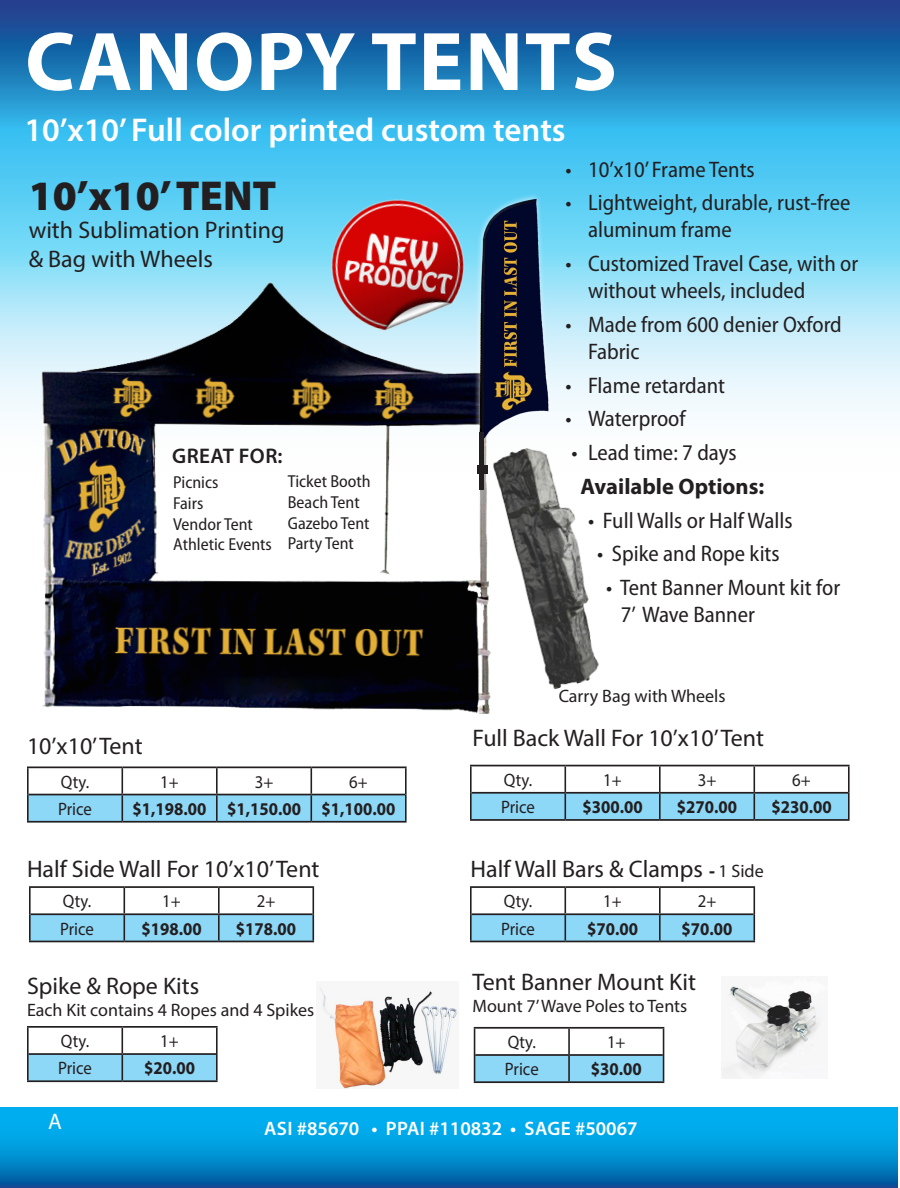
<style>
.page{position:relative;width:900px;height:1188px;background:#fff}
.page>*{position:absolute;margin:0;border:0;box-sizing:border-box;transform-origin:0 0}
.t1{font:700 84px "Myriad Pro";letter-spacing:.02em;color:#fff}
.t2{font:900 42px "Myriad Pro";color:#231f20}
.t3{font:600 33px "Myriad Pro";color:#fff}
.t4{font:24px "Myriad Pro";color:#231f20}
.t5{font:semi-condensed 22.5px/27px "Myriad Pro";color:#231f20}
.t6{font:700 22.5px "Myriad Pro";color:#231f20}
.t7{font:22.5px "Myriad Pro";color:#fff}
.t8{font:600 21.15px "Myriad Pro";letter-spacing:.02em;color:#231f20}
.t9{font:600 19.5px "Myriad Pro";color:#fff}
.t10{font:700 18px "Myriad Pro";color:#231f20;scale:.93 1}
.t11{font:18px "Myriad Pro";color:#231f20;scale:.93 1}
.t12{font:18px "Myriad Pro";color:#231f20}
.t13{font:semi-condensed 17.4px "Myriad Pro";color:#231f20}
.s1{font-weight:900;font-size:18px}
.s2{font-size:18px}
</style>
<div class="page">
<svg style="left:0;top:0;width:900px;height:412px;background:#57aedb"></svg>
<img style="left:27px;top:269px;width:464px;height:445px">
<img style="left:472px;top:193px;width:82px;height:278px">
<svg style="left:0;top:1107px;width:898px;height:81px;background:#0091d3"></svg>
<img style="left:315px;top:184px;width:167px;height:165px">
<img style="left:476px;top:423px;width:123px;height:270px">
<img style="left:319px;top:986px;width:140px;height:103px">
<img style="left:721px;top:986px;width:100px;height:92px">
<hr style="left:27px;top:767px;width:95px;height:1px;background:#231f20">
<hr style="left:122px;top:767px;width:95px;height:1px;background:#231f20">
<hr style="left:217px;top:767px;width:94px;height:1px;background:#231f20">
<hr style="left:311px;top:767px;width:96px;height:1px;background:#231f20">
<hr style="left:27px;top:821px;width:95px;height:2px;background:#231f20">
<hr style="left:122px;top:821px;width:95px;height:2px;background:#231f20">
<hr style="left:217px;top:821px;width:94px;height:2px;background:#231f20">
<hr style="left:311px;top:821px;width:96px;height:2px;background:#231f20">
<hr style="left:27px;top:768px;width:2px;height:27px;background:#231f20">
<hr style="left:405px;top:768px;width:2px;height:27px;background:#231f20">
<hr style="left:27px;top:795px;width:2px;height:26px;background:#231f20">
<svg style="left:28px;top:768px;width:378px;height:54px"></svg>
<hr style="left:216px;top:795px;width:2px;height:26px;background:#231f20">
<hr style="left:310px;top:795px;width:2px;height:26px;background:#231f20">
<hr style="left:405px;top:795px;width:2px;height:26px;background:#231f20">
<hr style="left:470px;top:765px;width:95px;height:1px;background:#231f20">
<hr style="left:565px;top:765px;width:95px;height:1px;background:#231f20">
<hr style="left:660px;top:765px;width:94px;height:1px;background:#231f20">
<hr style="left:754px;top:765px;width:96px;height:1px;background:#231f20">
<hr style="left:470px;top:819px;width:95px;height:2px;background:#231f20">
<hr style="left:565px;top:819px;width:95px;height:2px;background:#231f20">
<hr style="left:660px;top:819px;width:94px;height:2px;background:#231f20">
<hr style="left:754px;top:819px;width:96px;height:2px;background:#231f20">
<hr style="left:470px;top:766px;width:2px;height:27px;background:#231f20">
<hr style="left:848px;top:766px;width:2px;height:27px;background:#231f20">
<hr style="left:470px;top:793px;width:2px;height:26px;background:#231f20">
<svg style="left:471px;top:766px;width:378px;height:54px"></svg>
<hr style="left:848px;top:793px;width:2px;height:26px;background:#231f20">
<hr style="left:29px;top:886px;width:95px;height:2px;background:#231f20">
<hr style="left:124px;top:886px;width:95px;height:2px;background:#231f20">
<hr style="left:219px;top:886px;width:95px;height:2px;background:#231f20">
<hr style="left:29px;top:941px;width:95px;height:1px;background:#231f20">
<hr style="left:124px;top:941px;width:95px;height:1px;background:#231f20">
<hr style="left:219px;top:941px;width:95px;height:1px;background:#231f20">
<hr style="left:29px;top:888px;width:2px;height:26px;background:#231f20">
<hr style="left:29px;top:914px;width:2px;height:27px;background:#231f20">
<svg style="left:30px;top:888px;width:284px;height:53px"></svg>
<hr style="left:470px;top:886px;width:95px;height:2px;background:#231f20">
<hr style="left:565px;top:886px;width:95px;height:2px;background:#231f20">
<hr style="left:660px;top:886px;width:95px;height:2px;background:#231f20">
<hr style="left:470px;top:941px;width:95px;height:1px;background:#231f20">
<hr style="left:565px;top:941px;width:95px;height:1px;background:#231f20">
<hr style="left:660px;top:941px;width:95px;height:1px;background:#231f20">
<hr style="left:470px;top:888px;width:2px;height:26px;background:#231f20">
<hr style="left:470px;top:914px;width:2px;height:27px;background:#231f20">
<svg style="left:471px;top:888px;width:284px;height:53px"></svg>
<hr style="left:27px;top:1026px;width:95px;height:2px;background:#231f20">
<hr style="left:122px;top:1026px;width:96px;height:2px;background:#231f20">
<hr style="left:27px;top:1080px;width:95px;height:2px;background:#231f20">
<hr style="left:122px;top:1080px;width:96px;height:2px;background:#231f20">
<hr style="left:27px;top:1028px;width:2px;height:26px;background:#231f20">
<hr style="left:216px;top:1028px;width:2px;height:26px;background:#231f20">
<hr style="left:27px;top:1054px;width:2px;height:26px;background:#231f20">
<svg style="left:28px;top:1028px;width:189px;height:53px"></svg>
<hr style="left:216px;top:1054px;width:2px;height:26px;background:#231f20">
<hr style="left:474px;top:1027px;width:95px;height:2px;background:#231f20">
<hr style="left:569px;top:1027px;width:95px;height:2px;background:#231f20">
<hr style="left:474px;top:1081px;width:95px;height:2px;background:#231f20">
<hr style="left:569px;top:1081px;width:95px;height:2px;background:#231f20">
<svg style="left:474px;top:1029px;width:190px;height:53px"></svg>
<p class="t1" style="left:25px;top:7px;width:593px">CANOPY TENTS</p>
<p class="t3" style="left:24px;top:109px;width:543px">10’x10’ Full color printed custom tents</p>
<p class="t2" style="left:29px;top:167px;width:249px">10’x10’ TENT</p>
<p class="t4" style="left:29px;top:216px;width:257px">with Sublimation Printing</p>
<p class="t4" style="left:29px;top:244px;width:186px">&amp; Bag with Wheels</p>
<p class="t8" style="left:172px;top:442px;width:112px">GREAT FOR:</p>
<p class="t13" style="left:173px;top:471px;width:47px">Picnics</p>
<p class="t13" style="left:173px;top:492px;width:32px">Fairs</p>
<p class="t13" style="left:173px;top:513px;width:81px">Vendor Tent</p>
<p class="t13" style="left:173px;top:534px;width:100px">Athletic Events</p>
<p class="t13" style="left:288px;top:471px;width:85px">Ticket Booth</p>
<p class="t13" style="left:288px;top:491px;width:73px">Beach Tent</p>
<p class="t13" style="left:288px;top:512px;width:83px">Gazebo Tent</p>
<p class="t13" style="left:288px;top:533px;width:68px">Party Tent</p>
<p class="t4" style="left:27px;top:731px;width:117px">10’x10’ Tent</p>
<p class="t11" style="left:61px;top:771px;width:32px">Qty.</p>
<p class="t11" style="left:160px;top:771px;width:21px">1+</p>
<p class="t11" style="left:255px;top:771px;width:21px">3+</p>
<p class="t11" style="left:349px;top:771px;width:21px">6+</p>
<p class="t11" style="left:58px;top:798px;width:38px">Price</p>
<p class="t10" style="left:133px;top:797px;width:81px">$1,198.00</p>
<p class="t10" style="left:227px;top:797px;width:81px">$1,150.00</p>
<p class="t10" style="left:322px;top:797px;width:81px">$1,100.00</p>
<p class="t5" style="left:566px;top:155px;width:191px">• 10’x10’ Frame Tents</p>
<p class="t5" style="left:588px;top:189px;width:264px;text-indent:-22px">• Lightweight, durable, rust-free aluminum frame</p>
<p class="t5" style="left:588px;top:250px;width:272px;text-indent:-22px">• Customized Travel Case, with or without wheels, included</p>
<p class="t5" style="left:588px;top:311px;width:255px;text-indent:-22px">• Made from 600 denier Oxford<br>Fabric</p>
<p class="t5" style="left:566px;top:371px;width:161px">• Flame retardant</p>
<p class="t5" style="left:566px;top:405px;width:122px">• Waterproof</p>
<p class="t5" style="left:572px;top:439px;width:167px">• Lead time: 7 days</p>
<p class="t6" style="left:580px;top:472px;width:185px">Available Options:</p>
<p class="t5" style="left:588px;top:506px;width:206px">• Full Walls or Half Walls</p>
<p class="t5" style="left:597px;top:540px;width:184px">• Spike and Rope kits</p>
<p class="t5" style="left:621px;top:574px;width:221px;text-indent:-15px">• Tent Banner Mount kit for<br>7’ Wave Banner</p>
<p class="t12" style="left:559px;top:685px;width:169px">Carry Bag with Wheels</p>
<p class="t4" style="left:472px;top:723px;width:293px">Full Back Wall For 10’x10’ Tent</p>
<p class="t11" style="left:504px;top:769px;width:32px">Qty.</p>
<p class="t11" style="left:603px;top:769px;width:21px">1+</p>
<p class="t11" style="left:698px;top:769px;width:21px">3+</p>
<p class="t11" style="left:792px;top:769px;width:21px">6+</p>
<p class="t11" style="left:501px;top:796px;width:38px">Price</p>
<p class="t10" style="left:582px;top:795px;width:66px">$300.00</p>
<p class="t10" style="left:677px;top:795px;width:66px">$270.00</p>
<p class="t10" style="left:771px;top:795px;width:66px">$230.00</p>
<p class="t4" style="left:27px;top:854px;width:294px">Half Side Wall For 10’x10’ Tent</p>
<p class="t4" style="left:471px;top:854px;width:295px">Half Wall Bars &amp; Clamps <span class="s1">-</span> <span class="s2">1 Side</span></p>
<p class="t11" style="left:63px;top:890px;width:32px">Qty.</p>
<p class="t11" style="left:162px;top:890px;width:21px">1+</p>
<p class="t11" style="left:257px;top:890px;width:21px">2+</p>
<p class="t11" style="left:60px;top:917px;width:38px">Price</p>
<p class="t10" style="left:141px;top:917px;width:66px">$198.00</p>
<p class="t10" style="left:236px;top:917px;width:66px">$178.00</p>
<p class="t4" style="left:27px;top:971px;width:174px">Spike &amp; Rope Kits</p>
<p class="t12" style="left:27px;top:999px;width:289px">Each Kit contains 4 Ropes and 4 Spikes</p>
<p class="t11" style="left:61px;top:1030px;width:32px">Qty.</p>
<p class="t11" style="left:160px;top:1030px;width:21px">1+</p>
<p class="t11" style="left:58px;top:1057px;width:38px">Price</p>
<p class="t10" style="left:144px;top:1057px;width:56px">$20.00</p>
<p class="t11" style="left:504px;top:890px;width:32px">Qty.</p>
<p class="t11" style="left:603px;top:890px;width:21px">1+</p>
<p class="t11" style="left:698px;top:890px;width:21px">2+</p>
<p class="t11" style="left:501px;top:917px;width:38px">Price</p>
<p class="t10" style="left:587px;top:917px;width:56px">$70.00</p>
<p class="t10" style="left:682px;top:917px;width:56px">$70.00</p>
<p class="t4" style="left:472px;top:968px;width:225px">Tent Banner Mount Kit</p>
<p class="t12" style="left:472px;top:995px;width:216px">Mount 7’ Wave Poles to Tents</p>
<p class="t11" style="left:508px;top:1031px;width:32px">Qty.</p>
<p class="t11" style="left:607px;top:1031px;width:21px">1+</p>
<p class="t11" style="left:505px;top:1058px;width:38px">Price</p>
<p class="t10" style="left:591px;top:1058px;width:56px">$30.00</p>
<p class="t7" style="left:48px;top:1108px;width:15px">A</p>
<p class="t9" style="left:264px;top:1116px;width:375px">ASI #85670 • PPAI #110832 • SAGE #50067</p>
</div>
